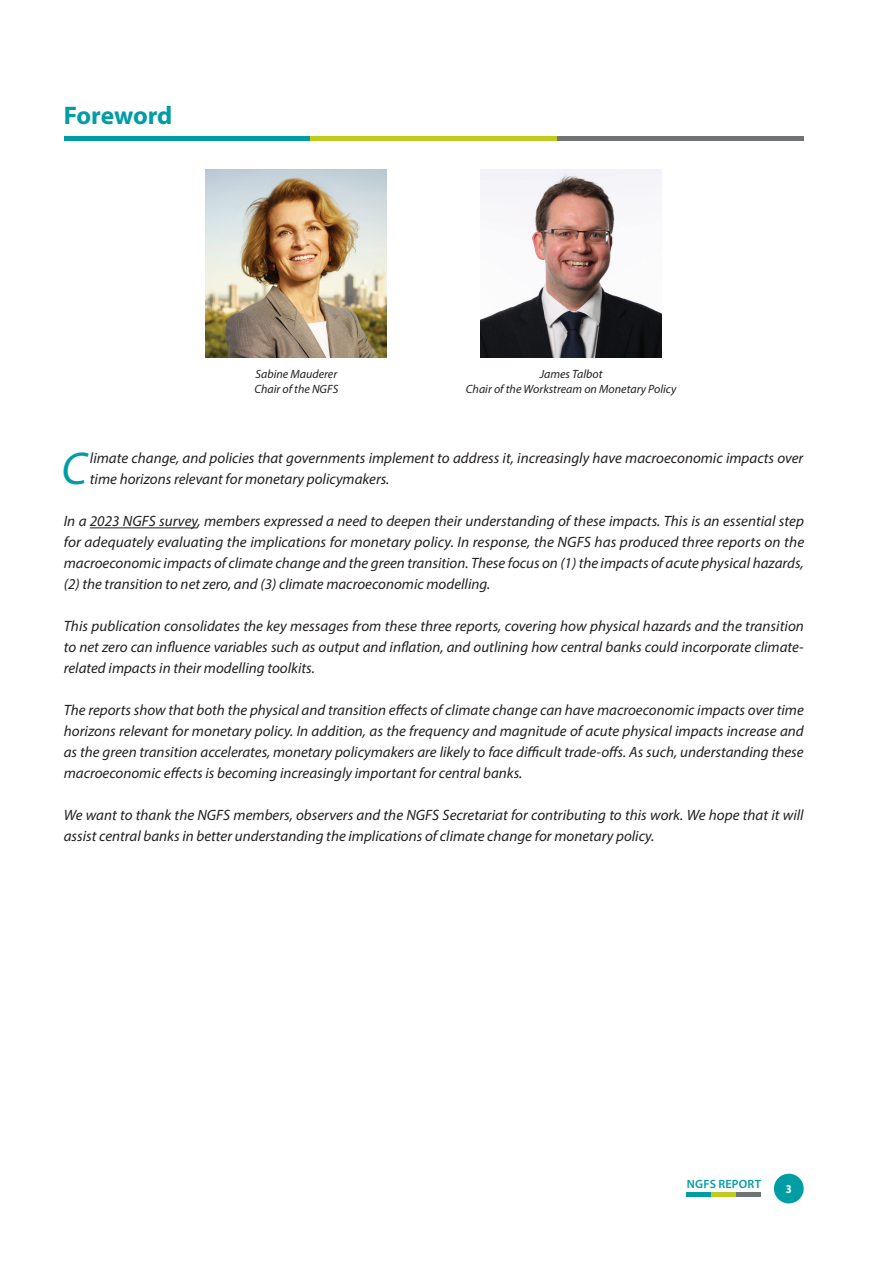
<style>
.page{position:relative;width:893px;height:1263px;background:#fff}
.page>*{position:absolute;margin:0;border:0;box-sizing:border-box;transform-origin:0 0}
.t1{font:italic 46.2px "Myriad Pro";color:#009da5}
.t2{font:700 25.5px "Myriad Pro";letter-spacing:-.01em;color:#009da5}
.t3{font:italic 15px/21px "Myriad Pro";color:#231f20;text-align:justify}
.t4{font:italic 12px/15px "Myriad Pro";color:#231f20;text-align:center}
.t5{font:600 12px "Myriad Pro";letter-spacing:.02em;color:#009da5}
.t6{font:700 12px "Myriad Pro";color:#fff;scale:.9 1}
</style>
<div class="page">
<div style="left:686px;top:1192px;width:25px;height:5px;background:#009da5"></div>
<div style="left:711px;top:1192px;width:25px;height:5px;background:#c1cb1f"></div>
<div style="left:736px;top:1192px;width:25px;height:5px;background:#6f7475"></div>
<div style="left:774px;top:1174px;width:30px;height:29px;background:#009da5;border-radius:50%"></div>
<div style="left:64px;top:136px;width:246px;height:5px;background:#009da5"></div>
<div style="left:310px;top:136px;width:247px;height:5px;background:#c1cb1f"></div>
<div style="left:557px;top:136px;width:247px;height:5px;background:#6f7475"></div>
<hr style="left:90px;top:527px;width:108px;height:1px;background:#231f20">
<img style="left:481px;top:169px;width:181px;height:189px">
<img style="left:206px;top:169px;width:181px;height:189px">
<h2 class="t2" style="left:64px;top:98px;width:110px">Foreword</h2>
<p class="t4" style="left:254px;top:367px;width:85px;line-height:14.4px;text-align:left">Sabine Mauderer<br>Chair of the NGFS</p>
<p class="t4" style="left:466px;top:366px;width:212px">James Talbot<br>Chair of the Workstream on Monetary Policy</p>
<h1 class="t1" style="left:62px;top:440px;width:27px">C</h1>
<p class="t3" style="left:90px;top:448px;width:715px">limate change, and policies that governments implement to address it, increasingly have macroeconomic impacts over time horizons relevant for monetary policymakers.</p>
<p class="t3" style="left:64px;top:511px;width:742px">In a 2023 NGFS survey, members expressed a need to deepen their understanding of these impacts. This is an essential step for adequately evaluating the implications for monetary policy. In response, the NGFS has produced three reports on the macroeconomic impacts of climate change and the green transition. These focus on (1) the impacts of acute physical hazards, (2) the transition to net zero, and (3) climate macroeconomic modelling.</p>
<p class="t3" style="left:64px;top:616px;width:742px">This publication consolidates the key messages from these three reports, covering how physical hazards and the transition to net zero can influence variables such as output and inflation, and outlining how central banks could incorporate climate&shy;related impacts in their modelling toolkits.</p>
<p class="t3" style="left:64px;top:700px;width:742px">The reports show that both the physical and transition effects of climate change can have macroeconomic impacts over time horizons relevant for monetary policy. In addition, as the frequency and magnitude of acute physical impacts increase and as the green transition accelerates, monetary policymakers are likely to face difficult trade-offs. As such, understanding these macroeconomic effects is becoming increasingly important for central banks.</p>
<p class="t3" style="left:64px;top:805px;width:741px">We want to thank the NGFS members, observers and the NGFS Secretariat for contributing to this work. We hope that it will assist central banks in better understanding the implications of climate change for monetary policy.</p>
<p class="t5" style="left:687px;top:1177px;width:76px">NGFS REPORT</p>
<p class="t6" style="left:786px;top:1181px;width:8px">3</p>
</div>
